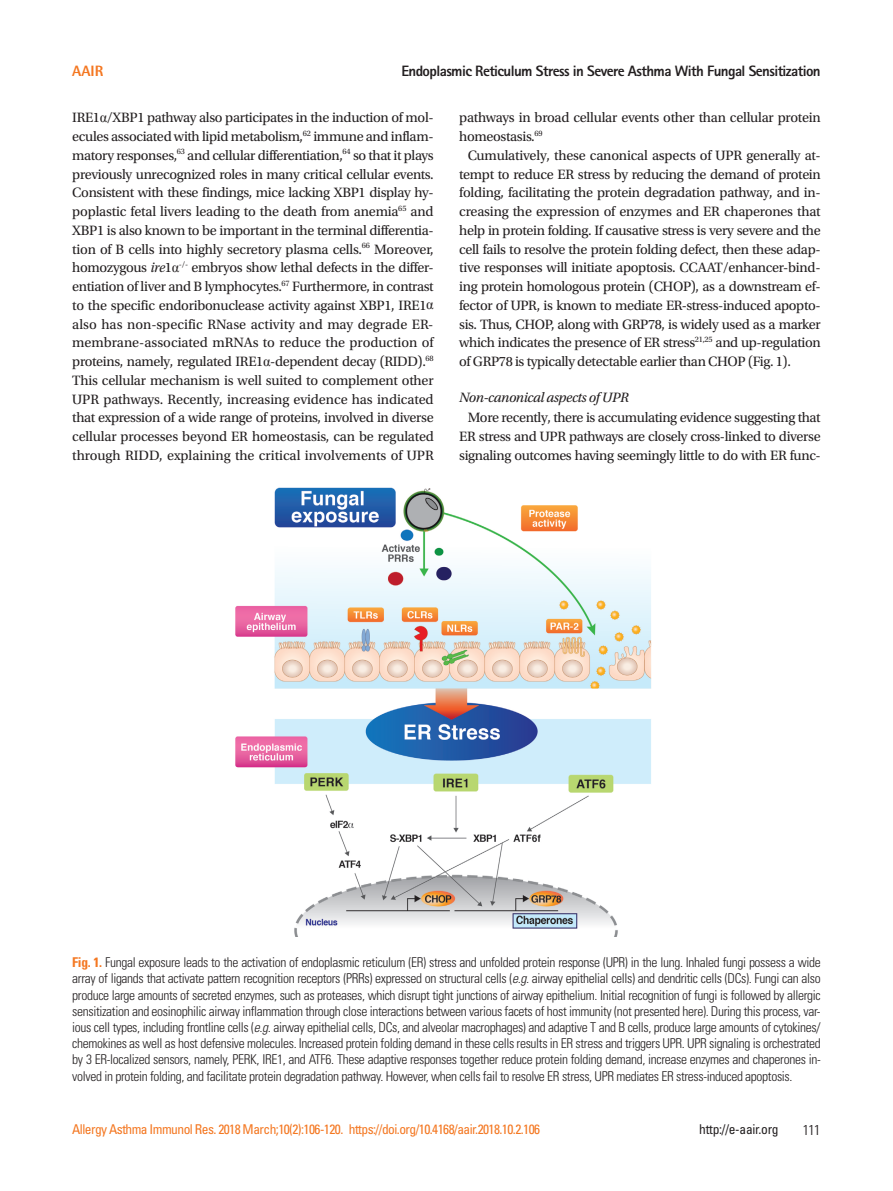
<style>
.page{position:relative;width:893px;height:1191px;background:#fff}
.page>*{position:absolute;margin:0;border:0;box-sizing:border-box;transform-origin:0 0}
.t1{font:300 15.75px "Rotis Semi Sans Std";color:#231f20}
.t2{font:800 15px "Rotis Sans Serif Std";letter-spacing:-.04em;color:#231f20}
.t3{font:800 15px "Rotis Semi Sans Std";color:#f47721}
.t4{font:14.25px/18.8px "Utopia Std";letter-spacing:-.025em;color:#231f20;text-align:justify}
.t5{font:italic 14.25px "Utopia Std";letter-spacing:-.025em;color:#231f20}
.t6{font:300 condensed 13.5px/16.2px "Univers LT Std";letter-spacing:-.025em;color:#231f20;text-align:justify}
.t7{font:condensed 13.5px "Univers LT Std";letter-spacing:-.04em;color:#f47721}
.t8{font:condensed 13.5px "Univers LT Std";letter-spacing:-.02em;color:#231f20}
.s1{font-family:"Times New Roman"}
.s2{font-style:italic}
.s3{font-weight:700;color:#f47721}
</style>
<div class="page">
<img style="left:235px;top:487px;width:417px;height:450px">
<p class="t3" style="left:72px;top:62px;width:33px">AAIR</p>
<p class="t2" style="left:401px;top:62px;width:421px">Endoplasmic Reticulum Stress in Severe Asthma With Fungal Sensitization</p>
<p class="t4" style="left:72px;top:109px;width:363px">IRE1<span class="s1">α</span>/XBP1 pathway also participates in the induction of mol&shy;ecules associated with lipid metabolism,<sup>62</sup> immune and inflam&shy;matory responses,<sup>63</sup> and cellular differentiation,<sup>64</sup> so that it plays previously unrecognized roles in many critical cellular events.<br>Consistent with these findings, mice lacking XBP1 display hy&shy;poplastic fetal livers leading to the death from anemia<sup>65</sup> and XBP1 is also known to be important in the terminal differentia&shy;tion of B cells into highly secretory plasma cells.<sup>66</sup> Moreover, homozygous <span class="s2">ire</span>1<span class="s1">α</span><sup>-/-</sup> embryos show lethal defects in the differ&shy;entiation of liver and B lymphocytes.<sup>67</sup> Furthermore, in contrast to the specific endoribonuclease activity against XBP1, IRE1<span class="s1">α </span>also has non-specific RNase activity and may degrade ER&shy;membrane-associated mRNAs to reduce the production of proteins, namely, regulated IRE1<span class="s1">α</span>-dependent decay (RIDD).<sup>68<br></sup>This cellular mechanism is well suited to complement other UPR pathways. Recently, increasing evidence has indicated that expression of a wide range of proteins, involved in diverse cellular processes beyond ER homeostasis, can be regulated through RIDD, explaining the critical involvements of UPR</p>
<p class="t4" style="left:459px;top:109px;width:363px">pathways in broad cellular events other than cellular protein</p>
<p class="t4" style="left:459px;top:127px;width:85px">homeostasis.<sup>69</sup></p>
<p class="t4" style="left:468px;top:146px;width:354px">Cumulatively, these canonical aspects of UPR generally at-</p>
<p class="t4" style="left:459px;top:165px;width:363px">tempt to reduce ER stress by reducing the demand of protein</p>
<p class="t4" style="left:459px;top:184px;width:363px">folding, facilitating the protein degradation pathway, and in-</p>
<p class="t4" style="left:459px;top:202px;width:363px">creasing the expression of enzymes and ER chaperones that</p>
<p class="t4" style="left:459px;top:221px;width:363px">help in protein folding. If causative stress is very severe and the</p>
<p class="t4" style="left:459px;top:240px;width:363px">cell fails to resolve the protein folding defect, then these adap-</p>
<p class="t4" style="left:459px;top:259px;width:363px">tive responses will initiate apoptosis. CCAAT/enhancer-bind-</p>
<p class="t4" style="left:459px;top:277px;width:363px">ing protein homologous protein (CHOP), as a downstream ef-</p>
<p class="t4" style="left:459px;top:296px;width:363px">fector of UPR, is known to mediate ER-stress-induced apopto-</p>
<p class="t4" style="left:459px;top:315px;width:363px">sis. Thus, CHOP, along with GRP78, is widely used as a marker</p>
<p class="t4" style="left:459px;top:334px;width:363px">which indicates the presence of ER stress<sup>21,25</sup> and up-regulation</p>
<p class="t4" style="left:459px;top:352px;width:333px">of GRP78 is typically detectable earlier than CHOP (Fig. 1).</p>
<p class="t5" style="left:459px;top:390px;width:171px">Non-canonical aspects of UPR</p>
<p class="t4" style="left:459px;top:409px;width:363px;text-align:center">More recently, there is accumulating evidence suggesting that<br>ER stress and UPR pathways are closely cross-linked to diverse signaling outcomes having seemingly little to do with ER func-</p>
<p class="t6" style="left:72px;top:954px;width:750px"><span class="s3">Fig. 1.</span> Fungal exposure leads to the activation of endoplasmic reticulum (ER) stress and unfolded protein response (UPR) in the lung. Inhaled fungi possess a wide array of ligands that activate pattern recognition receptors (PRRs) expressed on structural cells (<span class="s2">e.g.</span> airway epithelial cells) and dendritic cells (DCs). Fungi can also produce large amounts of secreted enzymes, such as proteases, which disrupt tight junctions of airway epithelium. Initial recognition of fungi is followed by allergic sensitization and eosinophilic airway inflammation through close interactions between various facets of host immunity (not presented here). During this process, var&shy;ious cell types, including frontline cells (<span class="s2">e.g.</span> airway epithelial cells, DCs, and alveolar macrophages) and adaptive T and B cells, produce large amounts of cytokines/ chemokines as well as host defensive molecules. Increased protein folding demand in these cells results in ER stress and triggers UPR. UPR signaling is orchestrated by 3 ER-localized sensors, namely, PERK, IRE1, and ATF6. These adaptive responses together reduce protein folding demand, increase enzymes and chaperones in&shy;volved in protein folding, and facilitate protein degradation pathway. However, when cells fail to resolve ER stress, UPR mediates ER stress-induced apoptosis.</p>
<p class="t7" style="left:72px;top:1120px;width:469px">Allergy Asthma Immunol Res. 2018 March;10(2):106-120. https://doi.org/10.4168/aair.2018.10.2.106</p>
<p class="t8" style="left:699px;top:1120px;width:81px">http://e-aair.org</p>
<p class="t1" style="left:802px;top:1120px;width:20px">111</p>
</div>
